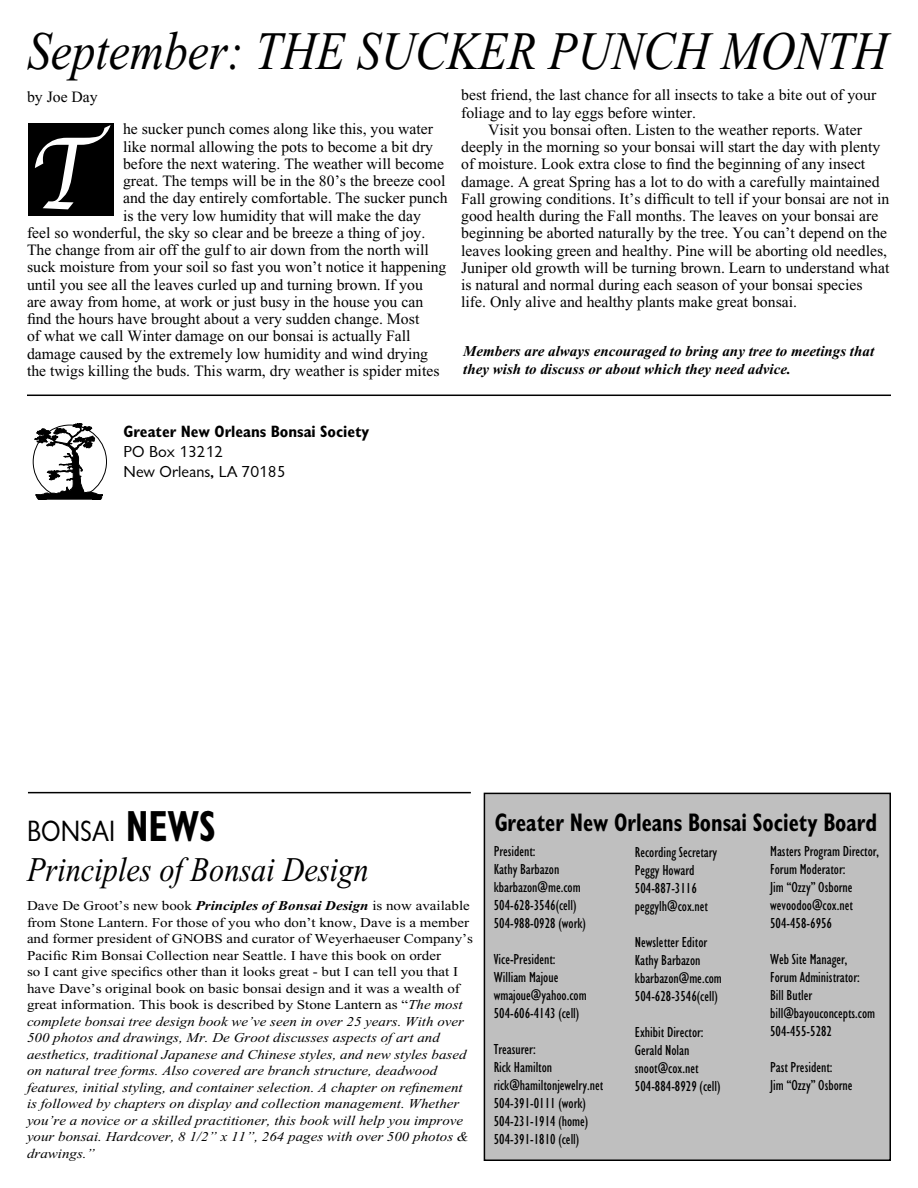
<style>
.page{position:relative;width:918px;height:1188px;background:#fff}
.page>*{position:absolute;margin:0;border:0;box-sizing:border-box;transform-origin:0 0}
.t1{font:italic 97.5px "Lucida Calligraphy";color:#fff;scale:.85 1}
.t2{font:italic 54px "Times New Roman";color:#000;scale:.88 1}
.t3{font:italic 34.5px "Times New Roman";color:#000;scale:.88 1}
.t4{font:30.45px "Classical Sans Regular DTC";color:#000;scale:.85 1}
.t5{font:25.5px "Classical Sans Bold Cond DTC";color:#000;scale:.85 1}
.t6{font:16.5px "Classical Sans Bold Cond DTC";color:#000}
.t7{font:16.5px/19.8px "Classical Sans Regular DTC";color:#000}
.t8{font:15.75px/17.2px "Times New Roman";color:#000}
.t9{font:15px/18px "Classical Sans Cond DTC";color:#000}
.t10{font:italic 700 15px/18px "Times New Roman";color:#000}
.t11{font:italic 13.5px/16.5px "Times New Roman";color:#000;scale:1.11 1}
.s1{font-family:"Classical Sans Bold Cond DTC";font-size:43.8px}
.s2{font-style:normal}
.s3{font-weight:700}
</style>
<div class="page">
<div style="left:484px;top:793px;width:406px;height:367px;background:#bfbfbf"></div>
<div style="left:484px;top:793px;width:407px;height:368px;border:2px solid #000"></div>
<svg style="left:35px;top:423px;width:68px;height:77px"></svg>
<div style="left:33px;top:425px;width:74px;height:74px;border:1px solid #000;border-radius:50%"></div>
<hr style="left:28px;top:792px;width:443px;height:1px;background:#000">
<hr style="left:27px;top:395px;width:864px;height:1px;background:#000">
<div style="left:29px;top:123px;width:85px;height:93px;background:#000"></div>
<h2 class="t2" style="left:27px;top:22px;width:979px">September: THE SUCKER PUNCH MONTH</h2>
<p class="t8" style="left:27px;top:88px;width:72px">by Joe Day</p>
<p class="t8" style="left:123px;top:121px;width:312px">he sucker punch comes along like this, you water</p>
<p class="t8" style="left:123px;top:138px;width:312px">like normal allowing the pots to become a bit dry</p>
<p class="t8" style="left:123px;top:155px;width:323px">before the next watering. The weather will become</p>
<p class="t8" style="left:123px;top:172px;width:324px">great. The temps will be in the 80’s the breeze cool</p>
<p class="t8" style="left:123px;top:190px;width:326px">and the day entirely comfortable. The sucker punch</p>
<p class="t8" style="left:123px;top:207px;width:299px">is the very low humidity that will make the day</p>
<p class="t8" style="left:27px;top:224px;width:400px">feel so wonderful, the sky so clear and be breeze a thing of joy.</p>
<p class="t8" style="left:27px;top:241px;width:403px">The change from air off the gulf to air down from the north will</p>
<p class="t8" style="left:27px;top:259px;width:421px">suck moisture from your soil so fast you won’t notice it happening</p>
<p class="t8" style="left:27px;top:276px;width:397px">until you see all the leaves curled up and turning brown. If you</p>
<p class="t8" style="left:27px;top:293px;width:398px">are away from home, at work or just busy in the house you can</p>
<p class="t8" style="left:27px;top:310px;width:394px">find the hours have brought about a very sudden change. Most</p>
<p class="t8" style="left:27px;top:328px;width:385px">of what we call Winter damage on our bonsai is actually Fall</p>
<p class="t8" style="left:27px;top:345px;width:403px">damage caused by the extremely low humidity and wind drying</p>
<p class="t8" style="left:27px;top:362px;width:414px">the twigs killing the buds. This warm, dry weather is spider mites</p>
<h1 class="t1" style="left:27px;top:115px;width:71px">T</h1>
<p class="t8" style="left:461px;top:87px;width:417px">best friend, the last chance for all insects to take a bite out of your foliage and to lay eggs before winter.</p>
<p class="t8" style="left:461px;top:121px;width:430px;text-indent:27px">Visit you bonsai often. Listen to the weather reports. Water deeply in the morning so your bonsai will start the day with plenty of moisture. Look extra close to find the beginning of any insect damage. A great Spring has a lot to do with a carefully maintained Fall growing conditions. It’s difficult to tell if your bonsai are not in good health during the Fall months. The leaves on your bonsai are beginning be aborted naturally by the tree. You can’t depend on the leaves looking green and healthy. Pine will be aborting old needles, Juniper old growth will be turning brown. Learn to understand what is natural and normal during each season of your bonsai species life. Only alive and healthy plants make great bonsai.</p>
<p class="t10" style="left:463px;top:342px;width:412px">Members are always encouraged to bring any tree to meetings that they wish to discuss or about which they need advice.</p>
<p class="t6" style="left:124px;top:422px;width:247px">Greater New Orleans Bonsai Society</p>
<p class="t7" style="left:124px;top:442px;width:163px">PO Box 13212<br>New Orleans, LA 70185</p>
<h3 class="t4" style="left:27px;top:815px;width:224px">BONSAI <span class="s1">NEWS</span></h3>
<h3 class="t3" style="left:27px;top:851px;width:390px">Principles of Bonsai Design</h3>
<p class="t11" style="left:27px;top:898px;width:403px"><span class="s2">Dave De Groot’s new book</span> <span class="s3">Principles of Bonsai Design</span> <span class="s2">is now available from Stone Lantern. For those of you who don’t know, Dave is a member and former president of GNOBS and curator of Weyerhaeuser Company’s Pacific Rim Bonsai Collection near Seattle. I have this book on order<br>so I cant give specifics other than it looks great - but I can tell you that I have Dave’s original book on basic bonsai design and it was a wealth of great information. This book is described by Stone Lantern as “</span>The most complete bonsai tree design book we’ve seen in over 25 years. With over 500 photos and drawings, Mr. De Groot discusses aspects of art and aesthetics, traditional Japanese and Chinese styles, and new styles based on natural tree forms. Also covered are branch structure, deadwood features, initial styling, and container selection. A chapter on refinement is followed by chapters on display and collection management. Whether you’re a novice or a skilled practitioner, this book will help you improve your bonsai. Hardcover, 8 1/2” x 11”, 264 pages with over 500 photos &amp; drawings.”</p>
<h3 class="t5" style="left:495px;top:808px;width:452px">Greater New Orleans Bonsai Society Board</h3>
<p class="t9" style="left:494px;top:842px;width:94px">President:<br>Kathy Barbazon kbarbazon@me.com<br>504-628-3546(cell)<br>504-988-0928 (work)</p>
<p class="t9" style="left:494px;top:950px;width:94px">Vice-President:<br>William Majoue wmajoue@yahoo.com<br>504-606-4143 (cell)</p>
<p class="t9" style="left:494px;top:1040px;width:111px">Treasurer:<br>Rick Hamilton rick@hamiltonjewelry.net<br>504-391-0111 (work)<br>504-231-1914 (home)<br>504-391-1810 (cell)</p>
<p class="t9" style="left:770px;top:842px;width:111px">Masters Program Director,<br>Forum Moderator:<br>Jim “Ozzy” Osborne wevoodoo@cox.net<br>504-458-6956</p>
<p class="t9" style="left:770px;top:950px;width:107px">Web Site Manager,<br>Forum Administrator:<br>Bill Butler bill@bayouconcepts.com<br>504-455-5282</p>
<p class="t9" style="left:770px;top:1058px;width:84px">Past President:<br>Jim “Ozzy” Osborne</p>
<p class="t9" style="left:635px;top:843px;width:84px">Recording Secretary<br>Peggy Howard<br>504-887-3116 peggylh@cox.net</p>
<p class="t9" style="left:635px;top:933px;width:89px">Newsletter Editor<br>Kathy Barbazon kbarbazon@me.com<br>504-628-3546(cell)</p>
<p class="t9" style="left:635px;top:1023px;width:87px">Exhibit Director:<br>Gerald Nolan snoot@cox.net<br>504-884-8929 (cell)</p>
</div>
